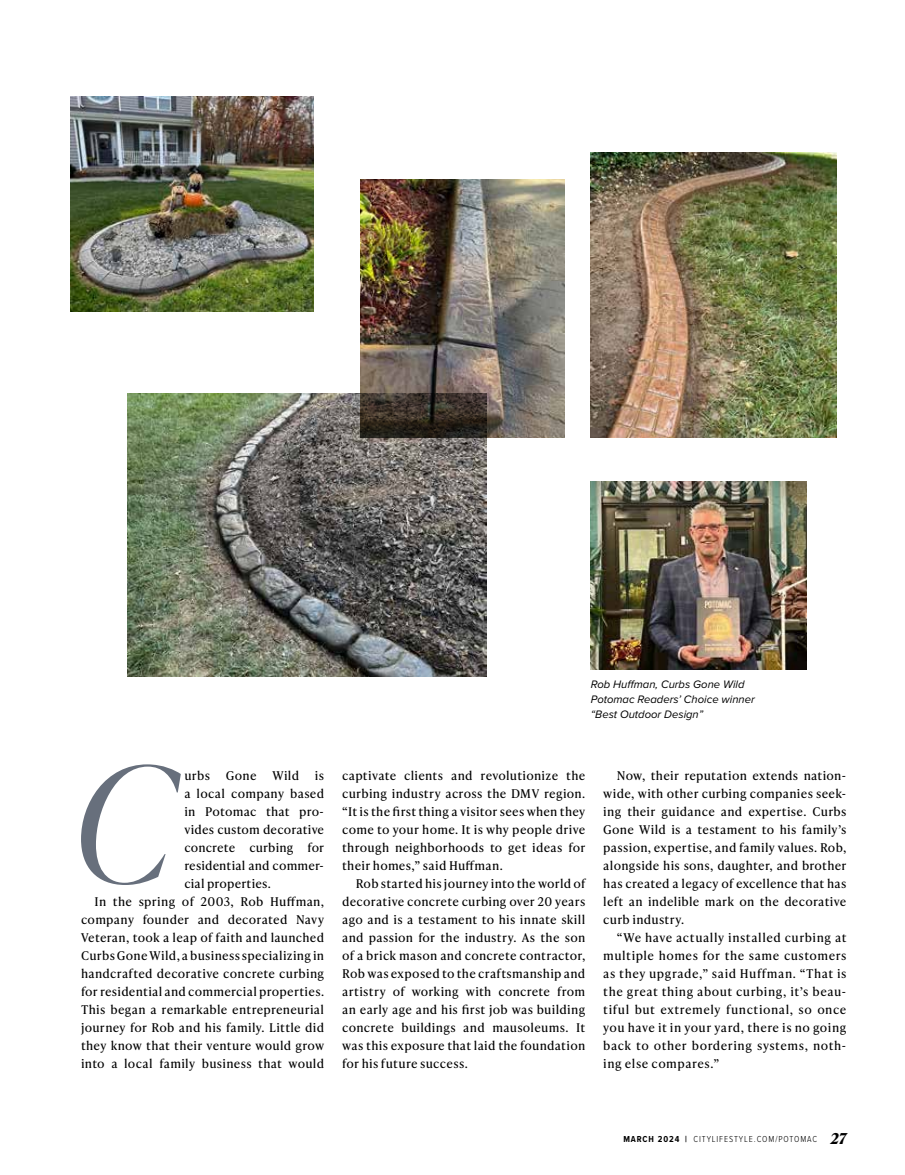
<style>
.page{position:relative;width:905px;height:1175px;background:#fff}
.page>*{position:absolute;margin:0;border:0;box-sizing:border-box;transform-origin:0 0}
.t1{font:italic 300 160.35px "Ivy Presto Display";color:#676f7c}
.t2{font:italic 700 15px "Ivy Presto Text";color:#000}
.t3{font:12px/18px "Ivy Presto Text";letter-spacing:.02em;color:#000;text-align:justify}
.t4{font:italic 11.25px/15px "Proxima Nova";color:#000}
.t5{font:300 9px "Proxima Nova Cond";letter-spacing:.1em;color:#000}
.t6{font:700 9px "Proxima Nova Cond";letter-spacing:.1em;color:#000}
.s1{font-weight:700}
</style>
<div class="page">
<img style="left:127px;top:393px;width:359px;height:283px">
<img style="left:591px;top:153px;width:245px;height:284px">
<img style="left:591px;top:481px;width:215px;height:188px">
<img style="left:360px;top:179px;width:204px;height:258px">
<img style="left:71px;top:97px;width:243px;height:214px">
<h1 class="t1" style="left:74px;top:710px;width:99px">C</h1>
<p class="t3" style="left:184px;top:765px;width:27px">urbs</p>
<p class="t3" style="left:226px;top:765px;width:32px">Gone</p>
<p class="t3" style="left:272px;top:765px;width:28px">Wild</p>
<p class="t3" style="left:315px;top:765px;width:11px">is</p>
<p class="t3" style="left:184px;top:783px;width:141px">a local company based</p>
<p class="t3" style="left:184px;top:801px;width:141px">in Potomac that pro-</p>
<p class="t3" style="left:184px;top:819px;width:141px">vides custom decorative</p>
<p class="t3" style="left:184px;top:837px;width:141px">concrete curbing for</p>
<p class="t3" style="left:184px;top:855px;width:141px">residential and commer-</p>
<p class="t3" style="left:184px;top:873px;width:88px">cial properties.</p>
<p class="t3" style="left:94px;top:891px;width:231px">In the spring of 2003, Rob Huffman,</p>
<p class="t3" style="left:81px;top:909px;width:245px">company founder and decorated Navy</p>
<p class="t3" style="left:81px;top:927px;width:245px">Veteran, took a leap of faith and launched</p>
<p class="t3" style="left:81px;top:945px;width:245px">Curbs Gone Wild, a business specializing in</p>
<p class="t3" style="left:81px;top:963px;width:245px">handcrafted decorative concrete curbing</p>
<p class="t3" style="left:81px;top:981px;width:244px">for residential and commercial properties.</p>
<p class="t3" style="left:81px;top:999px;width:245px">This began a remarkable entrepreneurial</p>
<p class="t3" style="left:81px;top:1017px;width:245px">journey for Rob and his family. Little did</p>
<p class="t3" style="left:81px;top:1035px;width:245px">they know that their venture would grow</p>
<p class="t3" style="left:81px;top:1053px;width:244px">into a local family business that would</p>
<p class="t4" style="left:591px;top:676px;width:165px">Rob Huffman, Curbs Gone Wild<br>Potomac Readers’ Choice winner “Best Outdoor Design”</p>
<p class="t3" style="left:342px;top:765px;width:245px">captivate clients and revolutionize the curbing industry across the DMV region. “It is the first thing a visitor sees when they come to your home. It is why people drive through neighborhoods to get ideas for their homes,” said Huffman.</p>
<p class="t3" style="left:342px;top:873px;width:245px;text-indent:14px">Rob started his journey into the world of decorative concrete curbing over 20 years ago and is a testament to his innate skill and passion for the industry. As the son of a brick mason and concrete contractor, Rob was exposed to the craftsmanship and artistry of working with concrete from an early age and his first job was building concrete buildings and mausoleums. It was this exposure that laid the foundation for his future success.</p>
<p class="t3" style="left:603px;top:765px;width:245px;text-indent:14px">Now, their reputation extends nation&shy;wide, with other curbing companies seek&shy;ing their guidance and expertise. Curbs Gone Wild is a testament to his family’s passion, expertise, and family values. Rob, alongside his sons, daughter, and brother has created a legacy of excellence that has left an indelible mark on the decorative curb industry.</p>
<p class="t3" style="left:603px;top:927px;width:245px;text-indent:14px">“We have actually installed curbing at multiple homes for the same customers as they upgrade,” said Huffman. “That is the great thing about curbing, it’s beau&shy;tiful but extremely functional, so once you have it in your yard, there is no going back to other bordering systems, noth&shy;ing else compares.”</p>
<p class="t6" style="left:623px;top:1132px;width:57px">MARCH 2024</p>
<p class="t2" style="left:830px;top:1127px;width:18px">27</p>
<p class="t5" style="left:685px;top:1132px;width:133px"><span class="s1">|</span> CITYLIFESTYLE.COM/POTOMAC</p>
</div>
